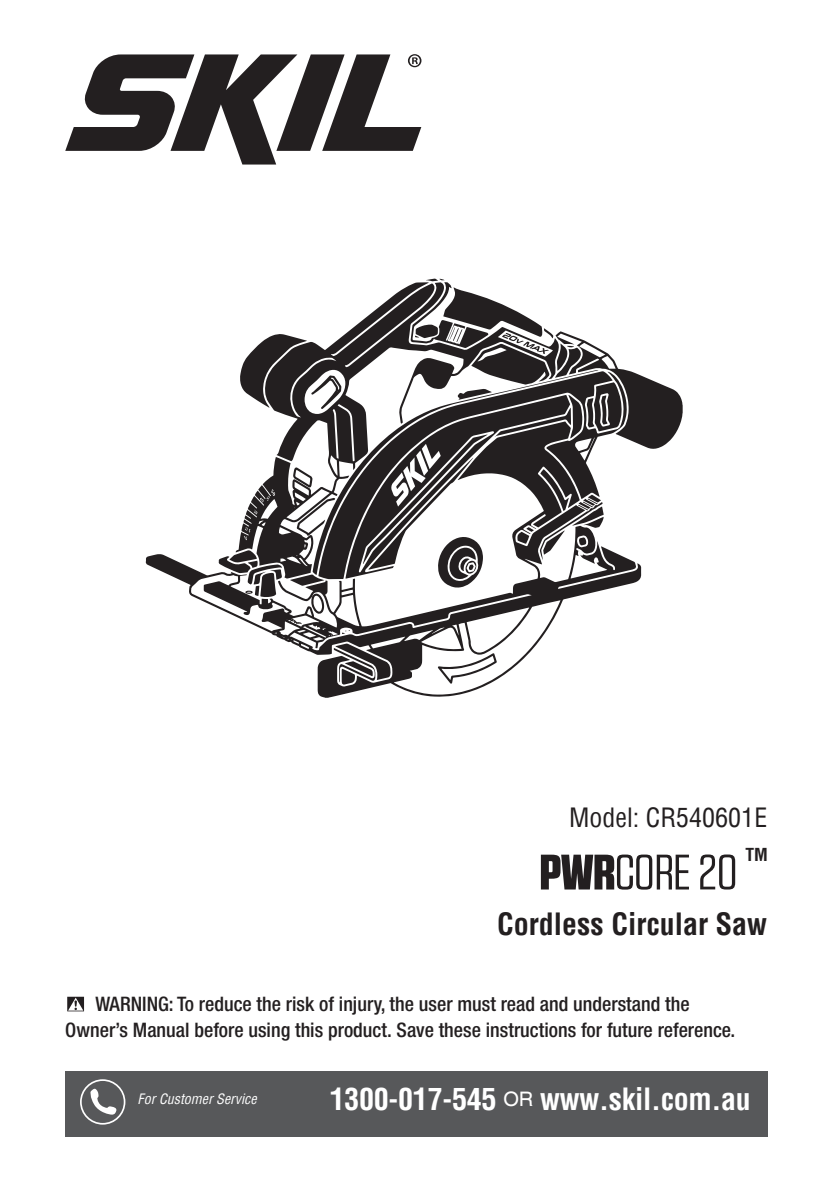
<style>
.page{position:relative;width:840px;height:1191px;background:#fff}
.page>*{position:absolute;margin:0;border:0;box-sizing:border-box;transform-origin:0 0}
.t1{font:700 condensed 30px "Helvetica";letter-spacing:-.01em;color:#fff}
.t2{font:700 condensed 30px "Helvetica";color:#231f20}
.t3{font:condensed 26px "Helvetica";color:#231f20}
.t4{font:500 condensed 20px/26px "Helvetica Neue LT Std";color:#231f20}
.t5{font:700 condensed 17.4px "Helvetica";color:#231f20}
.t6{font:italic condensed 14px "Helvetica";color:#fff}
.s1{font-weight:400;font-stretch:normal;font-size:20px}
</style>
<div class="page">
<svg style="left:67px;top:996px;width:17px;height:15px"></svg>
<svg style="left:65px;top:54px;width:356px;height:110px"></svg>
<div style="left:65px;top:1071px;width:701px;height:65px;background:#57585a"></div>
<svg style="left:80px;top:1079px;width:45px;height:45px"></svg>
<svg style="left:700px;top:854px;width:34px;height:35px"></svg>
<svg style="left:540px;top:854px;width:148px;height:35px"></svg>
<svg style="left:145px;top:554px;width:471px;height:144px"></svg>
<svg style="left:290px;top:578px;width:34px;height:8px"></svg>
<svg style="left:333px;top:643px;width:57px;height:41px"></svg>
<svg style="left:311px;top:593px;width:13px;height:21px"></svg>
<svg style="left:218px;top:554px;width:64px;height:43px"></svg>
<svg style="left:437px;top:653px;width:59px;height:31px"></svg>
<svg style="left:342px;top:630px;width:8px;height:4px"></svg>
<svg style="left:235px;top:320px;width:127px;height:258px"></svg>
<svg style="left:260px;top:493px;width:14px;height:9px"></svg>
<svg style="left:362px;top:278px;width:320px;height:309px"></svg>
<h2 class="t3" style="left:569px;top:800px;width:199px">Model: CR540601E</h2>
<p class="t5" style="left:745px;top:843px;width:24px">TM</p>
<h1 class="t2" style="left:497px;top:904px;width:271px">Cordless Circular Saw</h1>
<p class="t4" style="left:65px;top:991px;width:671px;text-indent:30px">WARNING: To reduce the risk of injury, the user must read and understand the<br>Owner’s Manual before using this product. Save these instructions for future reference.</p>
<p class="t6" style="left:137px;top:1089px;width:120px">For Customer Service</p>
<h1 class="t1" style="left:329px;top:1079px;width:422px">1300-017-545 <span class="s1">OR</span> www.skil.com.au</h1>
</div>
